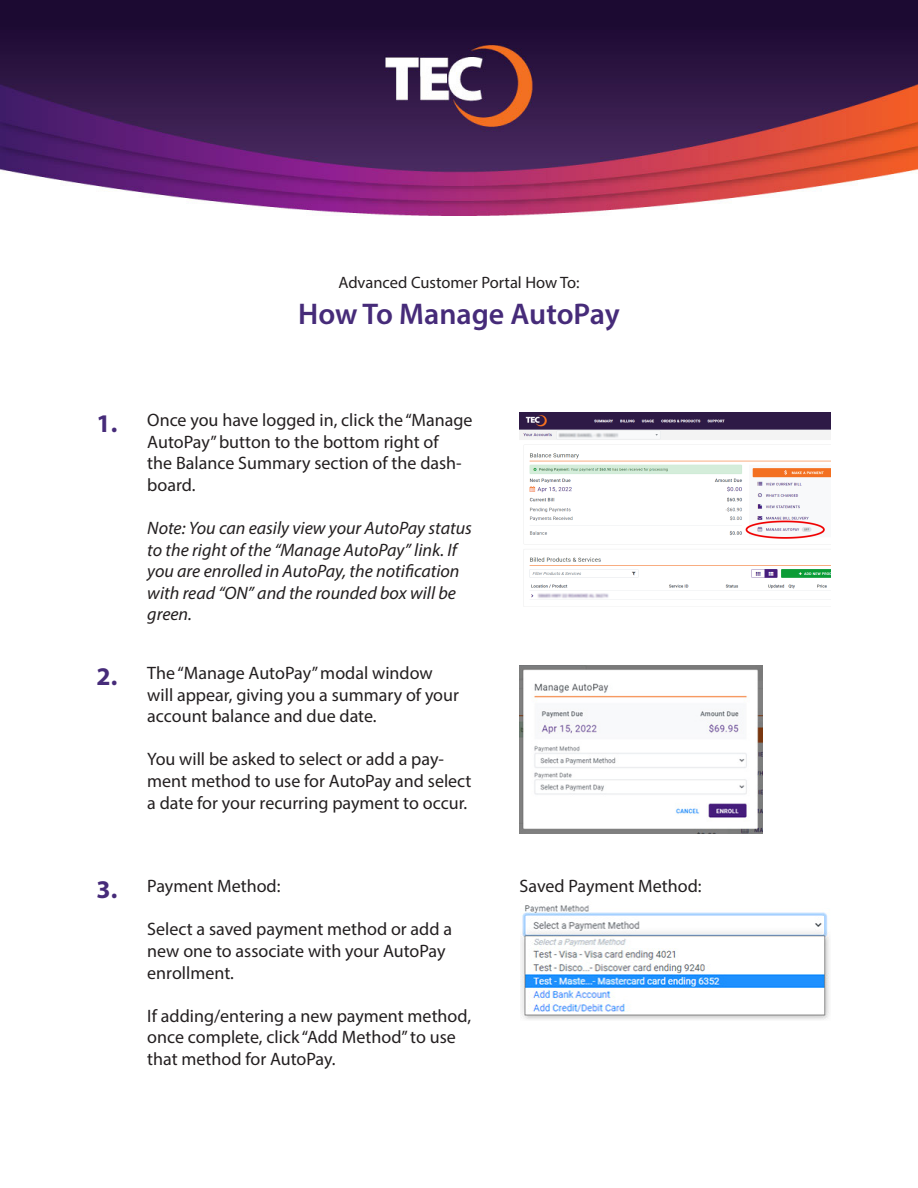
<style>
.page{position:relative;width:918px;height:1188px;background:#fff}
.page>*{position:absolute;margin:0;border:0;box-sizing:border-box;transform-origin:0 0}
.t1{font:600 30px "Myriad Pro";color:#462b79}
.Number{font:700 25.5px "Myriad Pro";color:#462b79}
.t2{font:18px/21.6px "Myriad Pro";color:#231f20}
.t3{font:italic 18px/21.6px "Myriad Pro";color:#231f20}
.t4{font:16.5px "Myriad Pro";color:#231f20}
</style>
<div class="page">
<img style="left:0;top:0;width:918px;height:216px">
<img style="left:520px;top:413px;width:310px;height:185px">
<img style="left:520px;top:666px;width:243px;height:168px">
<img style="left:520px;top:905px;width:310px;height:115px">
<p class="t4" style="left:338px;top:273px;width:243px">Advanced Customer Portal How To:</p>
<p class="t1" style="left:298px;top:295px;width:323px">How To Manage AutoPay</p>
<p class="Number" style="left:97px;top:406px;width:22px">1.</p>
<p class="Number" style="left:97px;top:659px;width:22px">2.</p>
<p class="t2" style="left:147px;top:409px;width:327px">Once you have logged in, click the “Manage<br>AutoPay” button to the bottom right of<br>the Balance Summary section of the dash&shy;board.</p>
<p class="t3" style="left:147px;top:517px;width:326px">Note: You can easily view your AutoPay status to the right of the “Manage AutoPay” link. If you are enrolled in AutoPay, the notification with read “ON” and the rounded box will be green.</p>
<p class="t2" style="left:147px;top:662px;width:313px">The “Manage AutoPay” modal window will appear, giving you a summary of your account balance and due date.</p>
<p class="t2" style="left:147px;top:748px;width:326px">You will be asked to select or add a pay&shy;ment method to use for AutoPay and select a date for your recurring payment to occur.</p>
<p class="t2" style="left:147px;top:875px;width:135px">Payment Method:</p>
<p class="t2" style="left:147px;top:918px;width:306px">Select a saved payment method or add a new one to associate with your AutoPay enrollment.</p>
<p class="t2" style="left:147px;top:1005px;width:325px">If adding/entering a new payment method, once complete, click “Add Method” to use that method for AutoPay.</p>
<p class="Number" style="left:97px;top:873px;width:22px">3.</p>
<p class="t2" style="left:520px;top:875px;width:184px">Saved Payment Method:</p>
</div>
